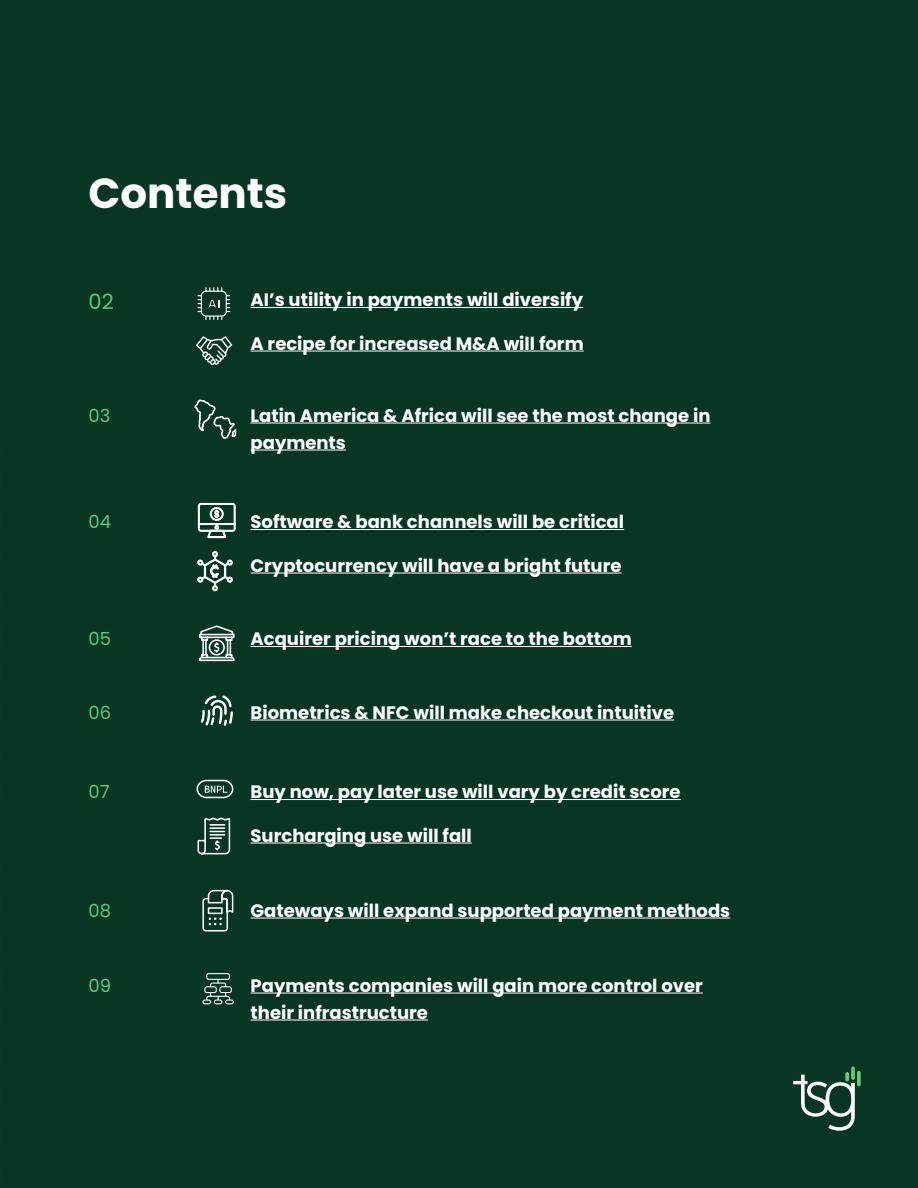
<style>
.page{position:relative;width:918px;height:1188px;background:#093523}
.page>*{position:absolute;margin:0;border:0;box-sizing:border-box;transform-origin:0 0}
.t1{font:700 42px "Poppins";color:#fff}
.t2{font:21px "Poppins";color:#58ca82}
.t3{font:700 18px/27px "Poppins";color:#fff}
.t4{font:18px "Poppins";color:#58ca82}
</style>
<div class="page">
<svg style="left:793px;top:1072px;width:62px;height:59px"></svg>
<svg style="left:851px;top:1066px;width:4px;height:14px"></svg>
<svg style="left:857px;top:1071px;width:4px;height:15px"></svg>
<hr style="left:251px;top:307px;width:332px;height:1px;background:#fff">
<hr style="left:251px;top:351px;width:333px;height:1px;background:#fff">
<hr style="left:251px;top:423px;width:460px;height:1px;background:#fff">
<hr style="left:251px;top:450px;width:95px;height:1px;background:#fff">
<hr style="left:251px;top:529px;width:373px;height:1px;background:#fff">
<hr style="left:251px;top:573px;width:371px;height:1px;background:#fff">
<hr style="left:251px;top:646px;width:381px;height:1px;background:#fff">
<hr style="left:251px;top:720px;width:423px;height:1px;background:#fff">
<hr style="left:251px;top:799px;width:430px;height:1px;background:#fff">
<hr style="left:251px;top:843px;width:221px;height:1px;background:#fff">
<hr style="left:251px;top:918px;width:479px;height:1px;background:#fff">
<hr style="left:251px;top:993px;width:452px;height:1px;background:#fff">
<hr style="left:251px;top:1020px;width:177px;height:1px;background:#fff">
<svg style="left:196px;top:336px;width:36px;height:29px"></svg>
<svg style="left:194px;top:399px;width:42px;height:40px"></svg>
<svg style="left:197px;top:551px;width:36px;height:40px"></svg>
<svg style="left:198px;top:503px;width:37px;height:36px"></svg>
<svg style="left:197px;top:287px;width:33px;height:33px"></svg>
<svg style="left:201px;top:695px;width:32px;height:31px"></svg>
<svg style="left:198px;top:625px;width:37px;height:37px"></svg>
<svg style="left:196px;top:779px;width:38px;height:20px"></svg>
<svg style="left:197px;top:817px;width:34px;height:38px"></svg>
<svg style="left:202px;top:889px;width:32px;height:43px"></svg>
<svg style="left:202px;top:973px;width:32px;height:31px"></svg>
<h1 class="t1" style="left:89px;top:169px;width:200px">Contents</h1>
<p class="t2" style="left:89px;top:290px;width:27px">02</p>
<p class="t3" style="left:251px;top:286px;width:334px">AI’s utility in payments will diversify</p>
<p class="t3" style="left:251px;top:330px;width:335px">A recipe for increased M&amp;A will form</p>
<p class="t4" style="left:89px;top:405px;width:23px">03</p>
<p class="t3" style="left:251px;top:402px;width:461px">Latin America &amp; Africa will see the most change in payments</p>
<p class="t4" style="left:89px;top:511px;width:24px">04</p>
<p class="t3" style="left:251px;top:508px;width:375px">Software &amp; bank channels will be critical</p>
<p class="t3" style="left:251px;top:552px;width:372px">Cryptocurrency will have a bright future</p>
<p class="t4" style="left:89px;top:628px;width:24px">05</p>
<p class="t3" style="left:251px;top:625px;width:383px">Acquirer pricing won’t race to the bottom</p>
<p class="t4" style="left:89px;top:702px;width:24px">06</p>
<p class="t3" style="left:251px;top:699px;width:425px">Biometrics &amp; NFC will make checkout intuitive</p>
<p class="t4" style="left:89px;top:781px;width:23px">07</p>
<p class="t3" style="left:251px;top:778px;width:432px">Buy now, pay later use will vary by credit score</p>
<p class="t3" style="left:251px;top:822px;width:223px">Surcharging use will fall</p>
<p class="t4" style="left:89px;top:900px;width:24px">08</p>
<p class="t3" style="left:251px;top:897px;width:481px">Gateways will expand supported payment methods</p>
<p class="t4" style="left:89px;top:975px;width:24px">09</p>
<p class="t3" style="left:251px;top:972px;width:454px">Payments companies will gain more control over their infrastructure</p>
</div>
